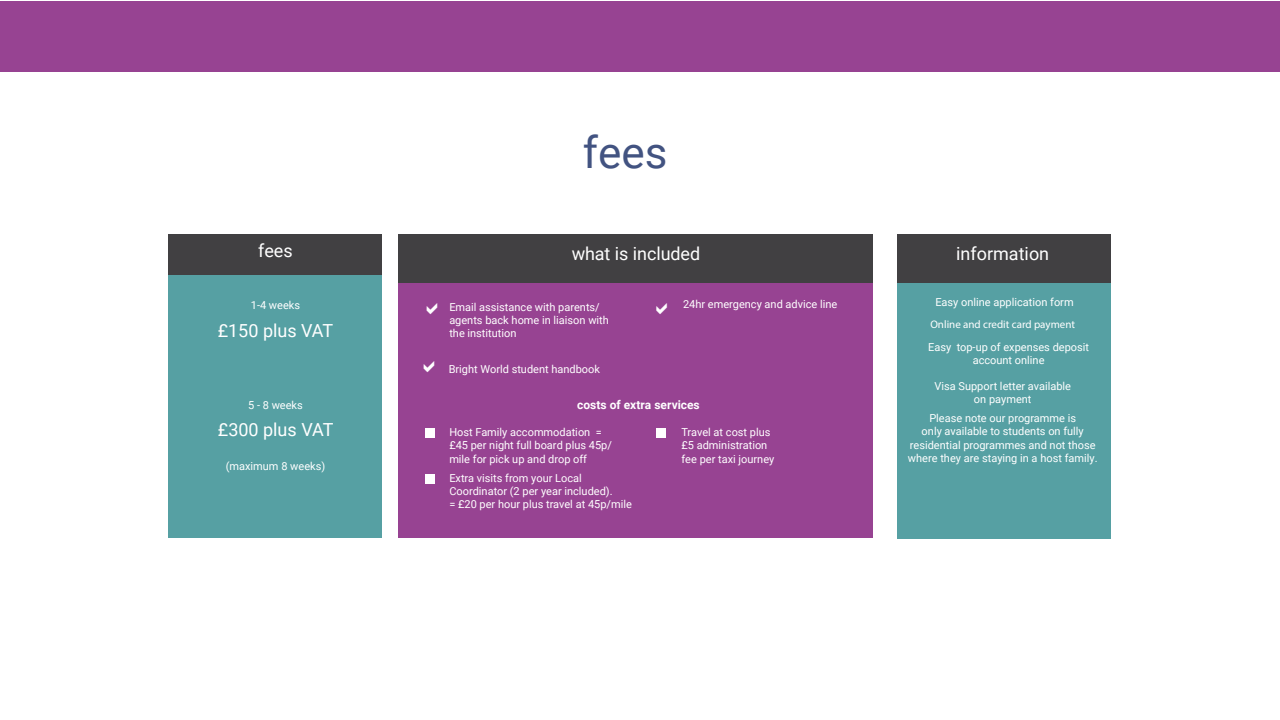
<style>
.page{position:relative;width:1280px;height:720px;background:#fff}
.page>*{position:absolute;margin:0;border:0;box-sizing:border-box;transform-origin:0 0}
.t1{font:44px "Roboto";color:#425381}
.t2{font:18px "Roboto";color:#fff}
.t3{font:700 12px "Roboto";color:#fff}
.t4{font:11px/13.2px "Roboto";color:#fff}
.t5{font:11px "Myriad Pro";color:#fff}
</style>
<div class="page">
<div style="left:0;top:1px;width:1280px;height:71px;background:#974392"></div>
<div style="left:898px;top:234px;width:214px;height:49px;background:#414042"></div>
<div style="left:898px;top:283px;width:214px;height:255px;background:#56a0a3"></div>
<div style="left:168px;top:234px;width:214px;height:48px;background:#414042"></div>
<div style="left:168px;top:275px;width:214px;height:263px;background:#56a0a3"></div>
<div style="left:399px;top:273px;width:474px;height:265px;background:#974392"></div>
<div style="left:399px;top:234px;width:474px;height:49px;background:#414042"></div>
<div style="left:425px;top:428px;width:10px;height:10px;background:#fff"></div>
<div style="left:425px;top:474px;width:10px;height:10px;background:#fff"></div>
<div style="left:656px;top:428px;width:10px;height:10px;background:#fff"></div>
<h2 class="t2" style="left:258px;top:238px;width:36px">fees</h2>
<p class="t4" style="left:251px;top:298px;width:51px">1-4 weeks</p>
<h2 class="t2" style="left:218px;top:318px;width:117px">£150 plus VAT</h2>
<p class="t4" style="left:248px;top:398px;width:56px">5 - 8 weeks</p>
<h2 class="t2" style="left:218px;top:417px;width:117px">£300 plus VAT</h2>
<p class="t4" style="left:226px;top:459px;width:101px">(maximum 8 weeks)</p>
<h1 class="t1" style="left:583px;top:122px;width:86px">fees</h1>
<h2 class="t2" style="left:572px;top:241px;width:130px">what is included</h2>
<h2 class="t2" style="left:956px;top:241px;width:94px">information</h2>
<p class="t4" style="left:449px;top:300px;width:152px">Email assistance with parents/</p>
<p class="t4" style="left:935px;top:296px;width:140px">Easy online application form</p>
<p class="t4" style="left:449px;top:313px;width:161px">agents back home in liaison with the institution</p>
<p class="t4" style="left:683px;top:297px;width:156px">24hr emergency and advice line</p>
<p class="t5" style="left:930px;top:318px;width:146px">Online and credit card payment</p>
<p class="t4" style="left:928px;top:340px;width:162px;text-align:center">Easy top-up of expenses deposit account online</p>
<p class="t4" style="left:934px;top:379px;width:138px;text-align:center">Visa Support letter available on payment</p>
<p class="t4" style="left:908px;top:411px;width:191px;text-align:center">Please note our programme is<br>only available to students on fully residential programmes and not those where they are staying in a host family.</p>
<p class="t4" style="left:449px;top:362px;width:153px">Bright World student handbook</p>
<p class="t3" style="left:577px;top:396px;width:124px">costs of extra services</p>
<p class="t4" style="left:449px;top:425px;width:164px">Host Family accommodation = £45 per night full board plus 45p/ mile for pick up and drop off</p>
<p class="t4" style="left:449px;top:471px;width:184px">Extra visits from your Local<br>Coordinator (2 per year included).<br>= £20 per hour plus travel at 45p/mile</p>
<p class="t4" style="left:682px;top:425px;width:94px">Travel at cost plus £5 administration fee per taxi journey</p>
</div>
